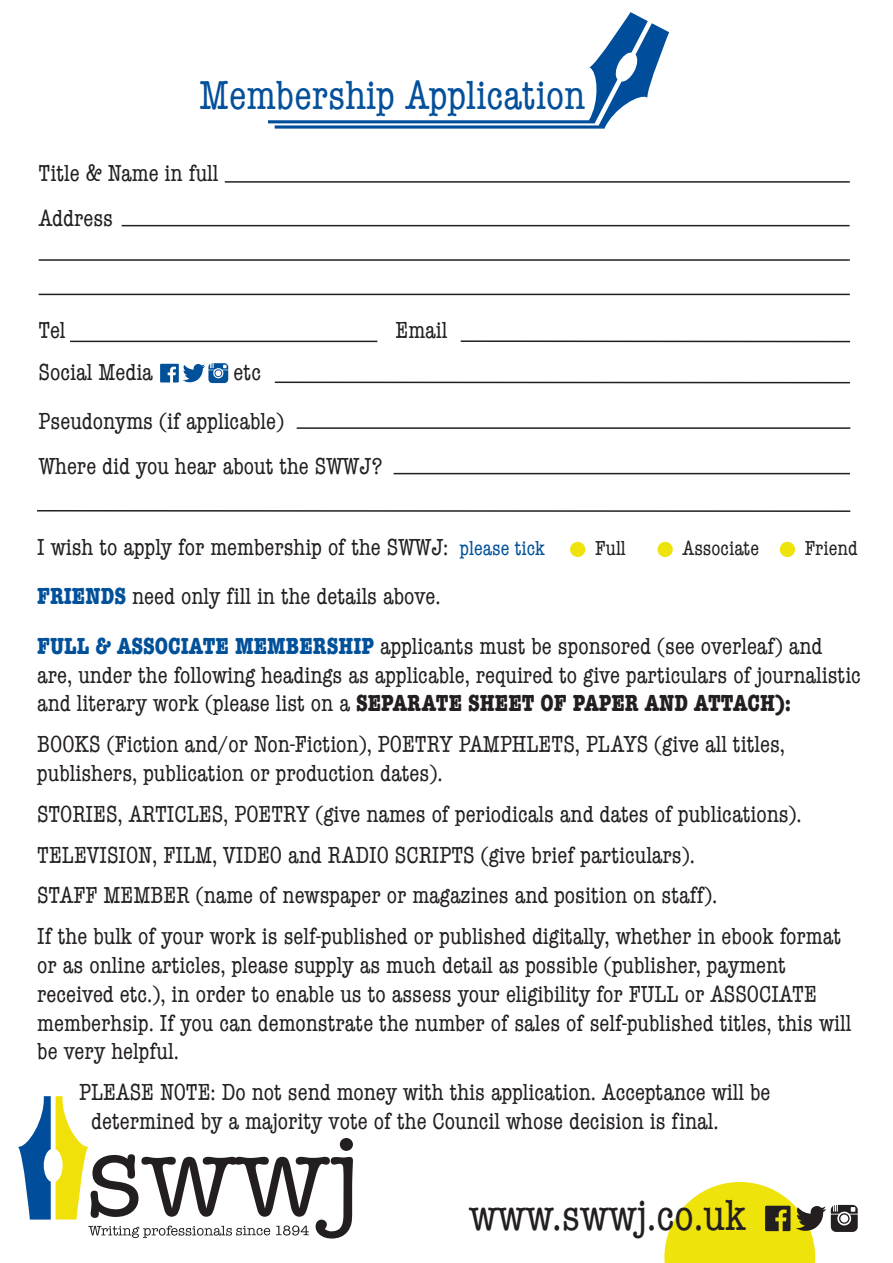
<style>
.page{position:relative;width:893px;height:1263px;background:#fff}
.page>*{position:absolute;margin:0;border:0;box-sizing:border-box;transform-origin:0 0}
.t1{font:condensed 44.85px "American Typewriter";color:#231f20}
.t2{font:condensed 42px "American Typewriter";color:#04509a}
.t3{font:condensed 24px/28.8px "American Typewriter";color:#231f20}
.t4{font:condensed 21px "American Typewriter";color:#231f20}
.t5{font:condensed 21px "American Typewriter";color:#01509a}
.s1{font-weight:700;color:#01509a}
.s2{font-weight:700}
</style>
<div class="page">
<svg style="left:589px;top:12px;width:80px;height:116px"></svg>
<svg style="left:275px;top:125px;width:329px;height:4px"></svg>
<hr style="left:268px;top:120px;width:327px;height:3px;background:#004e9b">
<svg style="left:18px;top:1096px;width:335px;height:142px"></svg>
<svg style="left:664px;top:1182px;width:194px;height:81px"></svg>
<svg style="left:160px;top:363px;width:68px;height:20px"></svg>
<div style="left:570px;top:542px;width:15px;height:15px;background:#efe30c;border-radius:50%"></div>
<div style="left:657px;top:542px;width:16px;height:15px;background:#efe30c;border-radius:50%"></div>
<div style="left:780px;top:542px;width:15px;height:15px;background:#efe30c;border-radius:50%"></div>
<hr style="left:225px;top:181px;width:625px;height:2px;background:#231f20">
<hr style="left:275px;top:382px;width:575px;height:1px;background:#231f20">
<hr style="left:297px;top:427px;width:553px;height:2px;background:#231f20">
<hr style="left:394px;top:473px;width:456px;height:1px;background:#231f20">
<hr style="left:122px;top:225px;width:728px;height:1px;background:#231f20">
<hr style="left:39px;top:259px;width:811px;height:2px;background:#231f20">
<hr style="left:39px;top:294px;width:811px;height:1px;background:#231f20">
<svg style="left:37px;top:510px;width:814px;height:2px"></svg>
<hr style="left:70px;top:341px;width:307px;height:1px;background:#231f20">
<hr style="left:461px;top:340px;width:389px;height:2px;background:#231f20">
<h2 class="t2" style="left:199px;top:63px;width:388px">Membership Application</h2>
<p class="t3" style="left:39px;top:150px;width:181px;line-height:45px">Title &amp; Name in full<br>Address</p>
<p class="t3" style="left:39px;top:315px;width:28px">Tel</p>
<p class="t3" style="left:39px;top:357px;width:116px">Social Media</p>
<p class="t3" style="left:234px;top:357px;width:29px">etc</p>
<p class="t3" style="left:39px;top:398px;width:345px;line-height:45px">Pseudonyms (if applicable)<br>Where did you hear about the SWWJ?</p>
<p class="t3" style="left:395px;top:315px;width:53px">Email</p>
<p class="t3" style="left:37px;top:522px;width:413px;line-height:49.2px">I wish to apply for membership of the SWWJ:<br><span class="s1">FRIENDS</span> need only fill in the details above.</p>
<p class="t5" style="left:460px;top:532px;width:87px">please tick</p>
<p class="t4" style="left:595px;top:532px;width:32px">Full</p>
<p class="t4" style="left:682px;top:532px;width:78px">Associate</p>
<p class="t4" style="left:805px;top:532px;width:54px">Friend</p>
<p class="t3" style="left:37px;top:631px;width:825px"><span class="s1">FULL &amp; ASSOCIATE MEMBERSHIP</span> applicants must be sponsored (see overleaf) and are, under the following headings as applicable, required to give particulars of journalistic and literary work (please list on a <span class="s2">SEPARATE SHEET OF PAPER AND ATTACH):</span></p>
<p class="t3" style="left:37px;top:729px;width:749px">BOOKS (Fiction and/or Non-Fiction), POETRY PAMPHLETS, PLAYS (give all titles, publishers, publication or production dates).</p>
<p class="t3" style="left:37px;top:793px;width:805px;line-height:40.8px">STORIES, ARTICLES, POETRY (give names of periodicals and dates of publications).<br>TELEVISION, FILM, VIDEO and RADIO SCRIPTS (give brief particulars).<br>STAFF MEMBER (name of newspaper or magazines and position on staff).<br>If the bulk of your work is self-published or published digitally, whether in ebook format</p>
<p class="t3" style="left:37px;top:950px;width:816px">or as online articles, please supply as much detail as possible (publisher, payment received etc.), in order to enable us to assess your eligibility for FULL or ASSOCIATE memberhsip. If you can demonstrate the number of sales of self-published titles, this will be very helpful.</p>
<p class="t3" style="left:91px;top:1077px;width:681px;text-indent:-12px">PLEASE NOTE: Do not send money with this application. Acceptance will be determined by a majority vote of the Council whose decision is final.</p>
<h1 class="t1" style="left:469px;top:1182px;width:279px">www.swwj.co.uk</h1>
</div>
